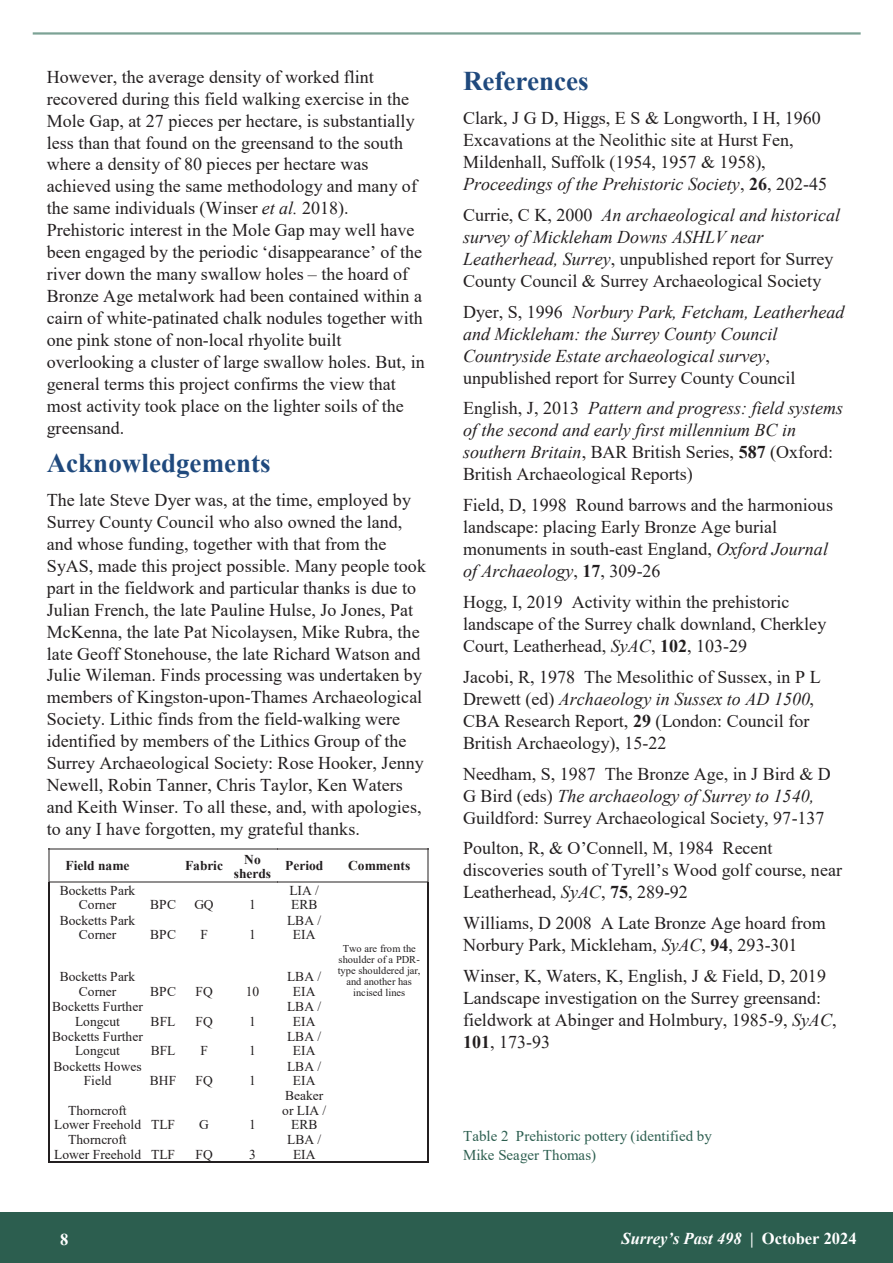
<style>
.page{position:relative;width:893px;height:1263px;background:#fff}
.page>*{position:absolute;margin:0;border:0;box-sizing:border-box;transform-origin:0 0}
.t1{font:700 27px "Times New Roman";color:#1f497d}
.t2{font:18px/21.9px "Times New Roman";color:#231f20}
.t3{font:italic 18px/21.9px "Times New Roman";color:#231f20}
.t4{font:italic 700 16.5px "Times New Roman";color:#fff}
.t5{font:700 16.5px "Times New Roman";color:#fff}
.t6{font:15px/18.9px "Times New Roman";color:#2c5e4f}
.t7{font:13.5px/14.4px "Times New Roman";color:#231f20;text-align:center}
.t8{font:700 13.5px/14.1px "Times New Roman";color:#231f20;text-align:center}
.t9{font:10.5px/11.1px "Times New Roman";color:#231f20;text-align:center}
.s1{font-style:italic}
.s2{font-weight:700}
.s3{font-style:normal}
.s4{font-weight:700;font-style:normal}
</style>
<div class="page">
<div style="left:0;top:1212px;width:893px;height:51px;background:#2c5e4f"></div>
<hr style="left:33px;top:32px;width:828px;height:3px;background:#7ca295">
<hr style="left:48px;top:848px;width:2px;height:34px;background:#918f8f">
<hr style="left:427px;top:848px;width:2px;height:34px;background:#918f8f">
<hr style="left:48px;top:882px;width:2px;height:279px;background:#231f20">
<hr style="left:427px;top:882px;width:2px;height:279px;background:#231f20">
<hr style="left:48px;top:848px;width:229px;height:1px;background:#918f8f">
<hr style="left:49px;top:881px;width:228px;height:1px;background:#918f8f">
<hr style="left:277px;top:848px;width:54px;height:1px;background:#918f8f">
<hr style="left:277px;top:881px;width:54px;height:1px;background:#918f8f">
<hr style="left:331px;top:848px;width:98px;height:1px;background:#918f8f">
<hr style="left:331px;top:881px;width:96px;height:1px;background:#918f8f">
<hr style="left:48px;top:1161px;width:381px;height:2px;background:#231f20">
<p class="t2" style="left:47px;top:65px;width:379px">However, the average density of worked flint recovered during this field walking exercise in the Mole Gap, at 27 pieces per hectare, is substantially less than that found on the greensand to the south where a density of 80 pieces per hectare was achieved using the same methodology and many of the same individuals (Winser <span class="s1">et al.</span> 2018).<br>Prehistoric interest in the Mole Gap may well have been engaged by the periodic ‘disappearance’ of the river down the many swallow holes – the hoard of Bronze Age metalwork had been contained within a cairn of white-patinated chalk nodules together with one pink stone of non-local rhyolite built overlooking a cluster of large swallow holes. But, in general terms this project confirms the view that most activity took place on the lighter soils of the greensand.</p>
<p class="t1" style="left:47px;top:443px;width:225px">Acknowledgements</p>
<p class="t2" style="left:47px;top:488px;width:381px">The late Steve Dyer was, at the time, employed by Surrey County Council who also owned the land, and whose funding, together with that from the SyAS, made this project possible. Many people took part in the fieldwork and particular thanks is due to Julian French, the late Pauline Hulse, Jo Jones, Pat McKenna, the late Pat Nicolaysen, Mike Rubra, the late Geoff Stonehouse, the late Richard Watson and Julie Wileman. Finds processing was undertaken by members of Kingston-upon-Thames Archaeological Society. Lithic finds from the field-walking were identified by members of the Lithics Group of the Surrey Archaeological Society: Rose Hooker, Jenny Newell, Robin Tanner, Chris Taylor, Ken Waters and Keith Winser. To all these, and, with apologies, to any I have forgotten, my grateful thanks.</p>
<p class="t8" style="left:66px;top:858px;width:65px">Field name</p>
<p class="t8" style="left:185px;top:858px;width:40px">Fabric</p>
<p class="t8" style="left:234px;top:852px;width:39px">No sherds</p>
<p class="t8" style="left:285px;top:858px;width:40px">Period</p>
<p class="t8" style="left:348px;top:858px;width:64px">Comments</p>
<p class="t7" style="left:60px;top:883px;width:77px">Bocketts Park<br>Corner</p>
<p class="t7" style="left:289px;top:883px;width:31px;text-align:left">LIA /<br>ERB</p>
<p class="t7" style="left:150px;top:897px;width:27px">BPC</p>
<p class="t7" style="left:194px;top:897px;width:21px">GQ</p>
<p class="t7" style="left:249px;top:897px;width:8px">1</p>
<p class="t7" style="left:60px;top:912px;width:77px">Bocketts Park<br>Corner</p>
<p class="t7" style="left:60px;top:969px;width:77px">Bocketts Park<br>Corner</p>
<p class="t7" style="left:150px;top:927px;width:27px">BPC</p>
<p class="t7" style="left:200px;top:927px;width:9px">F</p>
<p class="t7" style="left:249px;top:927px;width:8px">1</p>
<p class="t7" style="left:150px;top:984px;width:27px">BPC</p>
<p class="t7" style="left:195px;top:984px;width:19px">FQ</p>
<p class="t7" style="left:246px;top:984px;width:15px">10</p>
<p class="t7" style="left:52px;top:999px;width:92px">Bocketts Further<br>Longcut</p>
<p class="t7" style="left:151px;top:1013px;width:26px">BFL</p>
<p class="t7" style="left:195px;top:1013px;width:19px">FQ</p>
<p class="t7" style="left:249px;top:1013px;width:8px">1</p>
<p class="t7" style="left:52px;top:1029px;width:92px">Bocketts Further<br>Longcut</p>
<p class="t7" style="left:151px;top:1043px;width:26px">BFL</p>
<p class="t7" style="left:200px;top:1043px;width:9px">F</p>
<p class="t7" style="left:249px;top:1043px;width:8px">1</p>
<p class="t7" style="left:53px;top:1058px;width:90px">Bocketts Howes<br>Field</p>
<p class="t7" style="left:150px;top:1073px;width:28px">BHF</p>
<p class="t7" style="left:196px;top:1073px;width:19px">FQ</p>
<p class="t7" style="left:249px;top:1073px;width:8px">1</p>
<p class="t7" style="left:287px;top:912px;width:35px">LBA /<br>EIA</p>
<p class="t7" style="left:287px;top:969px;width:35px">LBA /<br>EIA</p>
<p class="t7" style="left:287px;top:999px;width:35px">LBA /<br>EIA</p>
<p class="t7" style="left:287px;top:1029px;width:35px">LBA /<br>EIA</p>
<p class="t7" style="left:287px;top:1058px;width:35px">LBA /<br>EIA</p>
<p class="t9" style="left:338px;top:942px;width:84px">Two are from the shoulder of a PDR&shy;type shouldered jar, and another has incised lines</p>
<p class="t1" style="left:463px;top:61px;width:127px">References</p>
<p class="t2" style="left:463px;top:107px;width:366px">Clark, J G D, Higgs, E S &amp; Longworth, I H, 1960<br>Excavations at the Neolithic site at Hurst Fen, Mildenhall, Suffolk (1954, 1957 &amp; 1958), <span class="s1">Proceedings of the Prehistoric Society</span>, <span class="s2">26</span>, 202-45</p>
<p class="t2" style="left:463px;top:203px;width:378px">Currie, C K, 2000 <span class="s1">An archaeological and historical survey of Mickleham Downs ASHLV near Leatherhead, Surrey</span>, unpublished report for Surrey County Council &amp; Surrey Archaeological Society</p>
<p class="t3" style="left:463px;top:300px;width:383px"><span class="s3">Dyer, S, 1996</span> Norbury Park, Fetcham, Leatherhead and Mickleham: the Surrey County Council Countryside Estate archaeological survey<span class="s3">, unpublished report for Surrey County Council</span></p>
<p class="t3" style="left:463px;top:397px;width:382px"><span class="s3">English, J, 2013</span> Pattern and progress: field systems of the second and early first millennium BC in southern Britain<span class="s3">, BAR British Series,</span> <span class="s4">587</span> <span class="s3">(Oxford:<br>British Archaeological Reports)</span></p>
<p class="t2" style="left:463px;top:494px;width:372px">Field, D, 1998 Round barrows and the harmonious landscape: placing Early Bronze Age burial monuments in south-east England, <span class="s1">Oxford Journal of Archaeology</span>, <span class="s2">17</span>, 309-26</p>
<p class="t2" style="left:463px;top:590px;width:365px">Hogg, I, 2019 Activity within the prehistoric landscape of the Surrey chalk downland, Cherkley<br>Court, Leatherhead, <span class="s1">SyAC</span>, <span class="s2">102</span>, 103-29</p>
<p class="t2" style="left:463px;top:665px;width:359px">Jacobi, R, 1978 The Mesolithic of Sussex, in P L Drewett (ed) <span class="s1">Archaeology in Sussex to AD 1500</span>, CBA Research Report, <span class="s2">29</span> (London: Council for British Archaeology), 15-22</p>
<p class="t2" style="left:463px;top:762px;width:369px">Needham, S, 1987 The Bronze Age, in J Bird &amp; D<br>G Bird (eds) <span class="s1">The archaeology of Surrey to 1540,<br></span>Guildford: Surrey Archaeological Society, 97-137</p>
<p class="t2" style="left:463px;top:837px;width:380px">Poulton, R, &amp; O’Connell, M, 1984 Recent discoveries south of Tyrell’s Wood golf course, near<br>Leatherhead, <span class="s1">SyAC</span>, <span class="s2">75</span>, 289-92</p>
<p class="t2" style="left:463px;top:912px;width:364px">Williams, D 2008 A Late Bronze Age hoard from<br>Norbury Park, Mickleham, <span class="s1">SyAC</span>, <span class="s2">94</span>, 293-301</p>
<p class="t2" style="left:463px;top:964px;width:375px">Winser, K, Waters, K, English, J &amp; Field, D, 2019<br>Landscape investigation on the Surrey greensand: fieldwork at Abinger and Holmbury, 1985-9, <span class="s1">SyAC</span>, <span class="s2">101</span>, 173-93</p>
<p class="t7" style="left:54px;top:1102px;width:122px;text-align:left;text-indent:14px">Thorncroft<br>Lower Freehold TLF</p>
<p class="t7" style="left:54px;top:1132px;width:122px;text-align:left;text-indent:14px">Thorncroft<br>Lower Freehold TLF</p>
<p class="t7" style="left:199px;top:1117px;width:11px">G</p>
<p class="t7" style="left:249px;top:1117px;width:8px">1</p>
<p class="t7" style="left:196px;top:1146px;width:19px">FQ</p>
<p class="t7" style="left:249px;top:1146px;width:8px">3</p>
<p class="t7" style="left:282px;top:1088px;width:46px">Beaker or LIA /<br>ERB</p>
<p class="t7" style="left:287px;top:1132px;width:35px">LBA /<br>EIA</p>
<p class="t6" style="left:463px;top:1126px;width:250px">Table 2 Prehistoric pottery (identified by<br>Mike Seager Thomas)</p>
<p class="t5" style="left:60px;top:1228px;width:10px">8</p>
<p class="t4" style="left:621px;top:1227px;width:237px">Surrey’s Past 498 <span class="s3">| October 2024</span></p>
</div>
